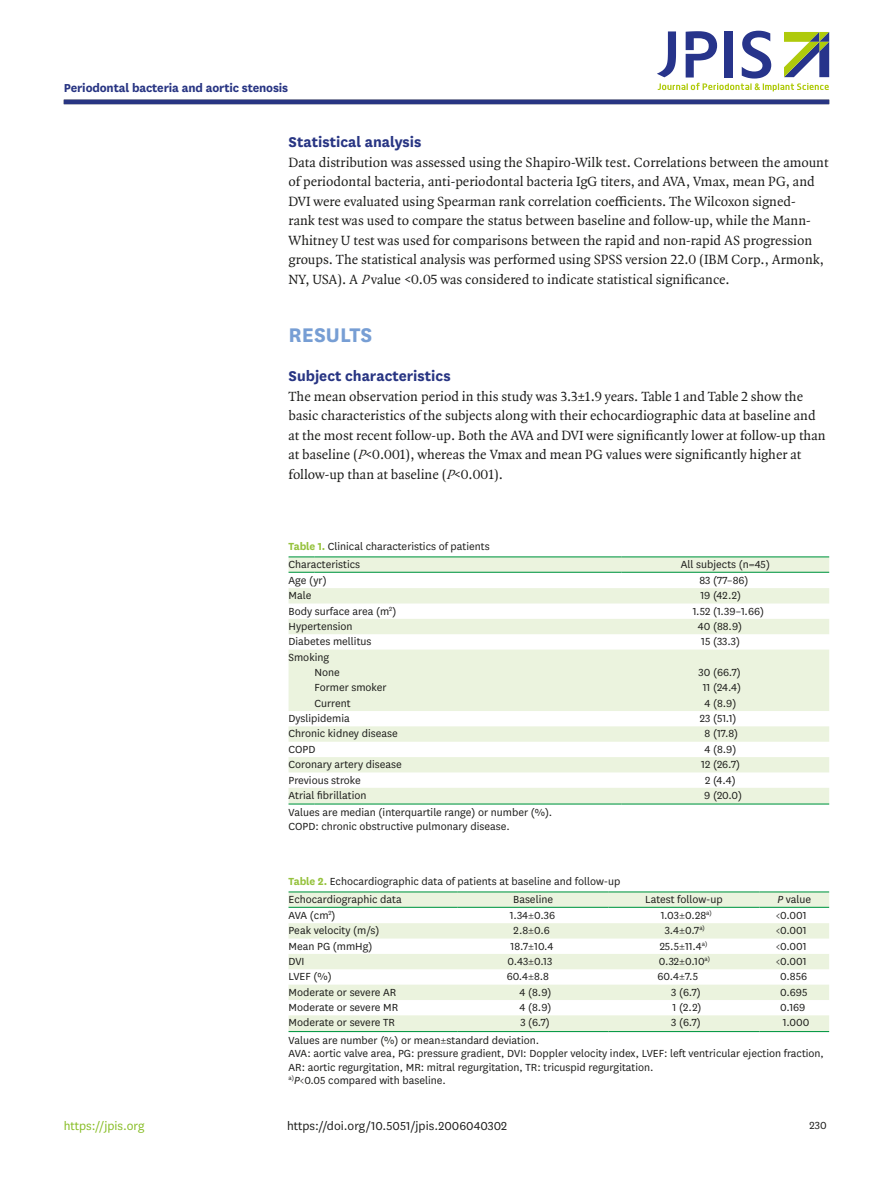
<style>
.page{position:relative;width:893px;height:1191px;background:#fff}
.page>*{position:absolute;margin:0;border:0;box-sizing:border-box;transform-origin:0 0}
.body_title1{font:700 23.1px "National";color:#779ed4}
.body_title2_stacked{font:700 16.5px "National";color:#283583}
.body_title2{font:700 16.5px "National";color:#283583}
.body_p_first{font:14.25px/19.5px "Quadraat OT";color:#1d1d1b}
.doi_running_footer{font:13.5px "National";color:#1d1d1b}
.alt-title-type{font:700 13.5px "National";letter-spacing:-.01em;color:#283583}
.url{font:13.5px "National";color:#87bd25}
.tbody_entry{font:12px "National";color:#1d1d1b}
.table-wrap-foot_p{font:12px/13.5px "National";color:#1d1d1b}
.table-wrap_caption{font:12px "National";color:#1d1d1b}
.table-wrap-foot_p_fi{font:12px "National";color:#1d1d1b}
.thead_entry{font:12px "National";color:#1d1d1b}
.s1{font-style:italic}
.s2{font-weight:700;color:#96c23e}
</style>
<div class="page">
<hr style="left:64px;top:100px;width:765px;height:4px;background:#283583">
<svg style="left:657px;top:31px;width:172px;height:60px"></svg>
<svg style="left:289px;top:557px;width:540px;height:246px;fill:#ebf3de"></svg>
<svg style="left:289px;top:556px;width:25px;height:1px"></svg>
<hr style="left:314px;top:556px;width:308px;height:1px;background:#009641">
<hr style="left:622px;top:556px;width:207px;height:1px;background:#009641">
<svg style="left:289px;top:572px;width:25px;height:1px"></svg>
<hr style="left:314px;top:572px;width:308px;height:1px;background:#009641">
<hr style="left:622px;top:572px;width:207px;height:1px;background:#009641">
<svg style="left:289px;top:803px;width:25px;height:1px"></svg>
<hr style="left:314px;top:803px;width:308px;height:1px;background:#009641">
<hr style="left:622px;top:803px;width:207px;height:1px;background:#009641">
<svg style="left:289px;top:892px;width:540px;height:139px;fill:#ebf3de"></svg>
<hr style="left:289px;top:891px;width:169px;height:1px;background:#009641">
<hr style="left:458px;top:891px;width:151px;height:1px;background:#009641">
<hr style="left:609px;top:891px;width:150px;height:1px;background:#009641">
<hr style="left:759px;top:891px;width:70px;height:1px;background:#009641">
<hr style="left:289px;top:906px;width:169px;height:2px;background:#009641">
<hr style="left:458px;top:906px;width:151px;height:2px;background:#009641">
<hr style="left:609px;top:906px;width:150px;height:2px;background:#009641">
<hr style="left:759px;top:906px;width:70px;height:2px;background:#009641">
<hr style="left:289px;top:1031px;width:169px;height:1px;background:#009641">
<hr style="left:458px;top:1031px;width:151px;height:1px;background:#009641">
<hr style="left:609px;top:1031px;width:150px;height:1px;background:#009641">
<hr style="left:759px;top:1031px;width:70px;height:1px;background:#009641">
<p class="alt-title-type" style="left:64px;top:78px;width:226px">Periodontal bacteria and aortic stenosis</p>
<p class="body_title2" style="left:289px;top:130px;width:134px">Statistical analysis</p>
<p class="body_p_first" style="left:289px;top:152px;width:541px">Data distribution was assessed using the Shapiro-Wilk test. Correlations between the amount of periodontal bacteria, anti-periodontal bacteria IgG titers, and AVA, Vmax, mean PG, and DVI were evaluated using Spearman rank correlation coefficients. The Wilcoxon signed-<br>rank test was used to compare the status between baseline and follow-up, while the Mann-Whitney U test was used for comparisons between the rapid and non-rapid AS progression groups. The statistical analysis was performed using SPSS version 22.0 (IBM Corp., Armonk, NY, USA). A <span class="s1">P</span>value &lt;0.05 was considered to indicate statistical significance.</p>
<p class="body_title1" style="left:289px;top:319px;width:85px">RESULTS</p>
<p class="body_title2_stacked" style="left:289px;top:364px;width:164px">Subject characteristics</p>
<p class="body_p_first" style="left:289px;top:386px;width:539px">The mean observation period in this study was 3.3±1.9 years. Table 1 and Table 2 show the basic characteristics of the subjects along with their echocardiographic data at baseline and at the most recent follow-up. Both the AVA and DVI were significantly lower at follow-up than at baseline (<span class="s1">P</span>&lt;0.001), whereas the Vmax and mean PG values were significantly higher at follow-up than at baseline (<span class="s1">P</span>&lt;0.001).</p>
<p class="table-wrap_caption" style="left:289px;top:539px;width:203px"><span class="s2">Table 1.</span> Clinical characteristics of patients</p>
<p class="thead_entry" style="left:289px;top:556px;width:73px">Characteristics</p>
<p class="thead_entry" style="left:681px;top:556px;width:91px">All subjects (n=45)</p>
<p class="tbody_entry" style="left:289px;top:572px;width:40px">Age (yr)</p>
<p class="tbody_entry" style="left:699px;top:572px;width:51px">83 (77–86)</p>
<p class="tbody_entry" style="left:289px;top:588px;width:24px">Male</p>
<p class="tbody_entry" style="left:700px;top:588px;width:42px">19 (42.2)</p>
<p class="tbody_entry" style="left:289px;top:603px;width:109px">Body surface area (m<sup>2</sup>)</p>
<p class="tbody_entry" style="left:693px;top:603px;width:73px">1.52 (1.39–1.66)</p>
<p class="tbody_entry" style="left:289px;top:618px;width:65px">Hypertension</p>
<p class="tbody_entry" style="left:698px;top:618px;width:46px">40 (88.9)</p>
<p class="tbody_entry" style="left:289px;top:634px;width:84px">Diabetes mellitus</p>
<p class="tbody_entry" style="left:701px;top:634px;width:40px">15 (33.3)</p>
<p class="tbody_entry" style="left:289px;top:649px;width:42px">Smoking</p>
<p class="tbody_entry" style="left:314px;top:664px;width:27px">None</p>
<p class="tbody_entry" style="left:699px;top:664px;width:44px">30 (66.7)</p>
<p class="tbody_entry" style="left:314px;top:680px;width:74px">Former smoker</p>
<p class="tbody_entry" style="left:703px;top:680px;width:40px">11 (24.4)</p>
<p class="tbody_entry" style="left:314px;top:695px;width:38px">Current</p>
<p class="tbody_entry" style="left:704px;top:695px;width:33px">4 (8.9)</p>
<p class="tbody_entry" style="left:289px;top:710px;width:63px">Dyslipidemia</p>
<p class="tbody_entry" style="left:700px;top:710px;width:38px">23 (51.1)</p>
<p class="tbody_entry" style="left:289px;top:726px;width:111px">Chronic kidney disease</p>
<p class="tbody_entry" style="left:705px;top:726px;width:35px">8 (17.8)</p>
<p class="tbody_entry" style="left:289px;top:741px;width:28px">COPD</p>
<p class="tbody_entry" style="left:704px;top:741px;width:33px">4 (8.9)</p>
<p class="tbody_entry" style="left:289px;top:756px;width:115px">Coronary artery disease</p>
<p class="tbody_entry" style="left:701px;top:756px;width:40px">12 (26.7)</p>
<p class="tbody_entry" style="left:289px;top:772px;width:74px">Previous stroke</p>
<p class="tbody_entry" style="left:705px;top:772px;width:32px">2 (4.4)</p>
<p class="tbody_entry" style="left:289px;top:787px;width:79px">Atrial fibrillation</p>
<p class="tbody_entry" style="left:704px;top:787px;width:39px">9 (20.0)</p>
<p class="table-wrap-foot_p_fi" style="left:289px;top:805px;width:265px">Values are median (interquartile range) or number (%).</p>
<p class="table-wrap-foot_p" style="left:289px;top:819px;width:223px">COPD: chronic obstructive pulmonary disease.</p>
<p class="table-wrap_caption" style="left:289px;top:874px;width:333px"><span class="s2">Table 2.</span> Echocardiographic data of patients at baseline and follow-up</p>
<p class="thead_entry" style="left:289px;top:891px;width:115px">Echocardiographic data</p>
<p class="thead_entry" style="left:513px;top:891px;width:41px">Baseline</p>
<p class="thead_entry" style="left:645px;top:891px;width:79px">Latest follow-up</p>
<p class="thead_entry" style="left:777px;top:891px;width:35px"><span class="s1">P</span> value</p>
<p class="tbody_entry" style="left:289px;top:907px;width:48px">AVA (cm<sup>2</sup>)</p>
<p class="tbody_entry" style="left:510px;top:907px;width:47px">1.34±0.36</p>
<p class="tbody_entry" style="left:661px;top:907px;width:52px">1.03±0.28<sup>a)</sup></p>
<p class="tbody_entry" style="left:776px;top:907px;width:32px">&lt;0.001</p>
<p class="tbody_entry" style="left:289px;top:922px;width:92px">Peak velocity (m/s)</p>
<p class="tbody_entry" style="left:514px;top:922px;width:38px">2.8±0.6</p>
<p class="tbody_entry" style="left:665px;top:922px;width:42px">3.4±0.7<sup>a)</sup></p>
<p class="tbody_entry" style="left:776px;top:922px;width:32px">&lt;0.001</p>
<p class="tbody_entry" style="left:289px;top:938px;width:85px">Mean PG (mmHg)</p>
<p class="tbody_entry" style="left:511px;top:938px;width:44px">18.7±10.4</p>
<p class="tbody_entry" style="left:660px;top:938px;width:49px">25.5±11.4<sup>a)</sup></p>
<p class="tbody_entry" style="left:776px;top:938px;width:32px">&lt;0.001</p>
<p class="tbody_entry" style="left:289px;top:953px;width:18px">DVI</p>
<p class="tbody_entry" style="left:508px;top:953px;width:46px">0.43±0.13</p>
<p class="tbody_entry" style="left:659px;top:953px;width:53px">0.32±0.10<sup>a)</sup></p>
<p class="tbody_entry" style="left:776px;top:953px;width:32px">&lt;0.001</p>
<p class="tbody_entry" style="left:289px;top:969px;width:45px">LVEF (%)</p>
<p class="tbody_entry" style="left:507px;top:969px;width:44px">60.4±8.8</p>
<p class="tbody_entry" style="left:658px;top:969px;width:42px">60.4±7.5</p>
<p class="tbody_entry" style="left:780px;top:969px;width:28px">0.856</p>
<p class="tbody_entry" style="left:289px;top:984px;width:109px">Moderate or severe AR</p>
<p class="tbody_entry" style="left:520px;top:984px;width:33px">4 (8.9)</p>
<p class="tbody_entry" style="left:671px;top:984px;width:31px">3 (6.7)</p>
<p class="tbody_entry" style="left:780px;top:984px;width:29px">0.695</p>
<p class="tbody_entry" style="left:289px;top:999px;width:111px">Moderate or severe MR</p>
<p class="tbody_entry" style="left:520px;top:999px;width:33px">4 (8.9)</p>
<p class="tbody_entry" style="left:673px;top:999px;width:30px">1 (2.2)</p>
<p class="tbody_entry" style="left:780px;top:999px;width:27px">0.169</p>
<p class="tbody_entry" style="left:289px;top:1015px;width:108px">Moderate or severe TR</p>
<p class="tbody_entry" style="left:520px;top:1015px;width:31px">3 (6.7)</p>
<p class="tbody_entry" style="left:671px;top:1015px;width:31px">3 (6.7)</p>
<p class="tbody_entry" style="left:783px;top:1015px;width:28px">1.000</p>
<p class="table-wrap-foot_p_fi" style="left:289px;top:1032px;width:252px">Values are number (%) or mean±standard deviation.</p>
<p class="table-wrap-foot_p" style="left:289px;top:1046px;width:537px">AVA: aortic valve area, PG: pressure gradient, DVI: Doppler velocity index, LVEF: left ventricular ejection fraction,<br>AR: aortic regurgitation, MR: mitral regurgitation, TR: tricuspid regurgitation.</p>
<p class="table-wrap-foot_p" style="left:289px;top:1073px;width:159px"><sup>a)</sup><span class="s1">P</span>&lt;0.05 compared with baseline.</p>
<p class="doi_running_footer" style="left:287px;top:1116px;width:222px">https://doi.org/10.5051/jpis.2006040302</p>
<p class="url" style="left:64px;top:1116px;width:82px">https://jpis.org</p>
<p class="table-wrap-foot_p" style="left:809px;top:1118px;width:19px">230</p>
</div>
